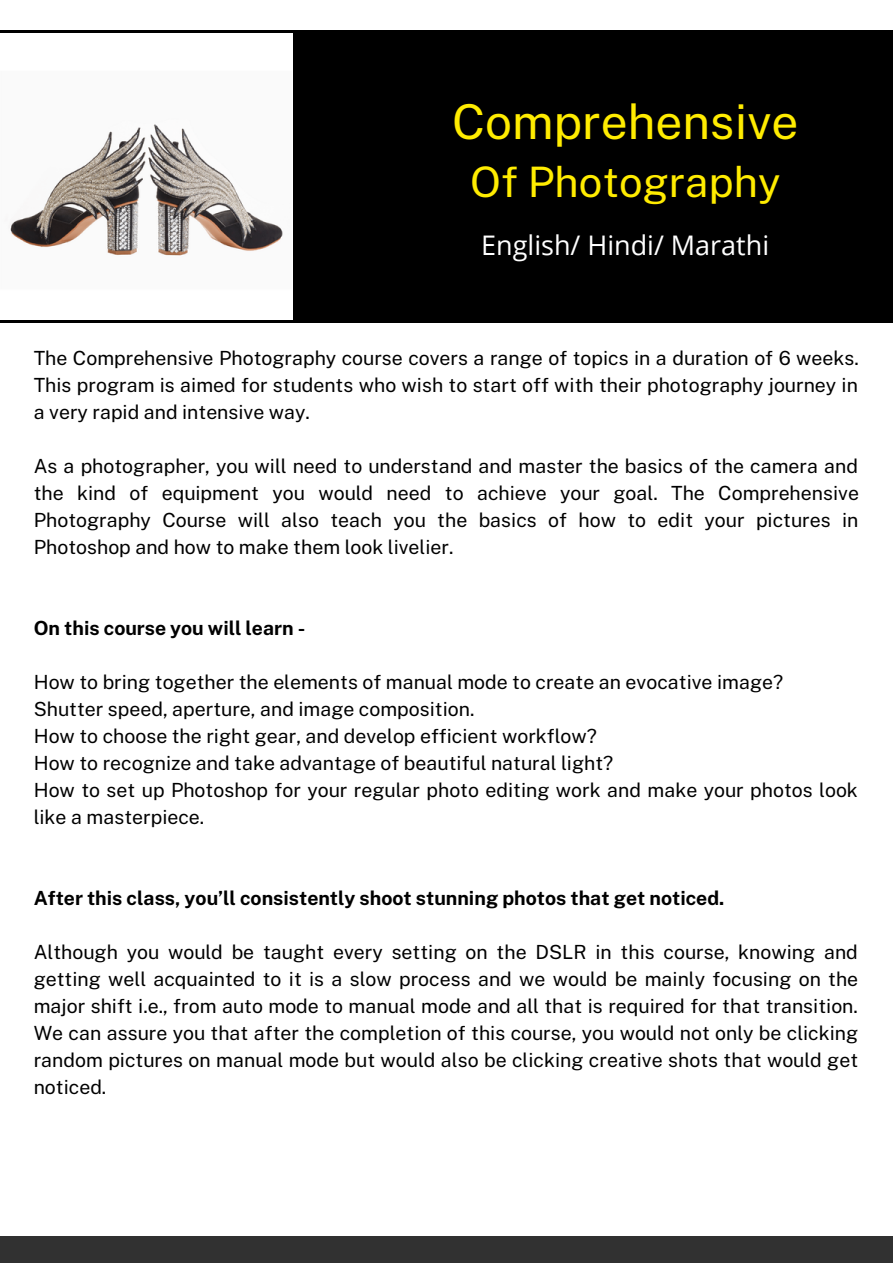
<style>
.page{position:relative;width:893px;height:1264px;background:#fff}
.page>*{position:absolute;margin:0;border:0;box-sizing:border-box;transform-origin:0 0}
.t1{font:48px "Public Sans";color:#ffec00}
.t2{font:42px "Public Sans";color:#ffec00}
.t3{font:27px "Open Sans";color:#fff}
.t4{font:19.5px/27px "Public Sans";color:#000;text-align:justify}
.t5{font:700 19.5px "Public Sans";color:#000}
</style>
<div class="page">
<div style="left:0;top:1236px;width:892px;height:26px;background:#313131"></div>
<div style="left:0;top:30px;width:892px;height:293px;background:#000"></div>
<img style="left:0;top:33px;width:292px;height:286px">
<h1 class="t1" style="left:452px;top:93px;width:348px">Comprehensive</h1>
<h2 class="t2" style="left:470px;top:157px;width:311px">Of Photography</h2>
<h3 class="t3" style="left:481px;top:226px;width:289px">English/ Hindi/ Marathi</h3>
<p class="t4" style="left:34px;top:345px;width:826px">The Comprehensive Photography course covers a range of topics in a duration of 6 weeks.<br>This program is aimed for students who wish to start off with their photography journey in a very rapid and intensive way.</p>
<p class="t4" style="left:34px;top:452px;width:826px">As a photographer, you will need to understand and master the basics of the camera and the kind of equipment you would need to achieve your goal. The Comprehensive Photography Course will also teach you the basics of how to edit your pictures in Photoshop and how to make them look livelier.</p>
<p class="t5" style="left:34px;top:616px;width:273px">On this course you will learn -</p>
<p class="t4" style="left:34px;top:668px;width:825px;text-align:left">How to bring together the elements of manual mode to create an evocative image?<br>Shutter speed, aperture, and image composition.<br>How to choose the right gear, and develop efficient workflow?<br>How to recognize and take advantage of beautiful natural light?<br>How to set up Photoshop for your regular photo editing work and make your photos look like a masterpiece.</p>
<p class="t5" style="left:34px;top:886px;width:692px">After this class, you’ll consistently shoot stunning photos that get noticed.</p>
<p class="t4" style="left:34px;top:938px;width:826px">Although you would be taught every setting on the DSLR in this course, knowing and getting well acquainted to it is a slow process and we would be mainly focusing on the major shift i.e., from auto mode to manual mode and all that is required for that transition.<br>We can assure you that after the completion of this course, you would not only be clicking random pictures on manual mode but would also be clicking creative shots that would get noticed.</p>
</div>
